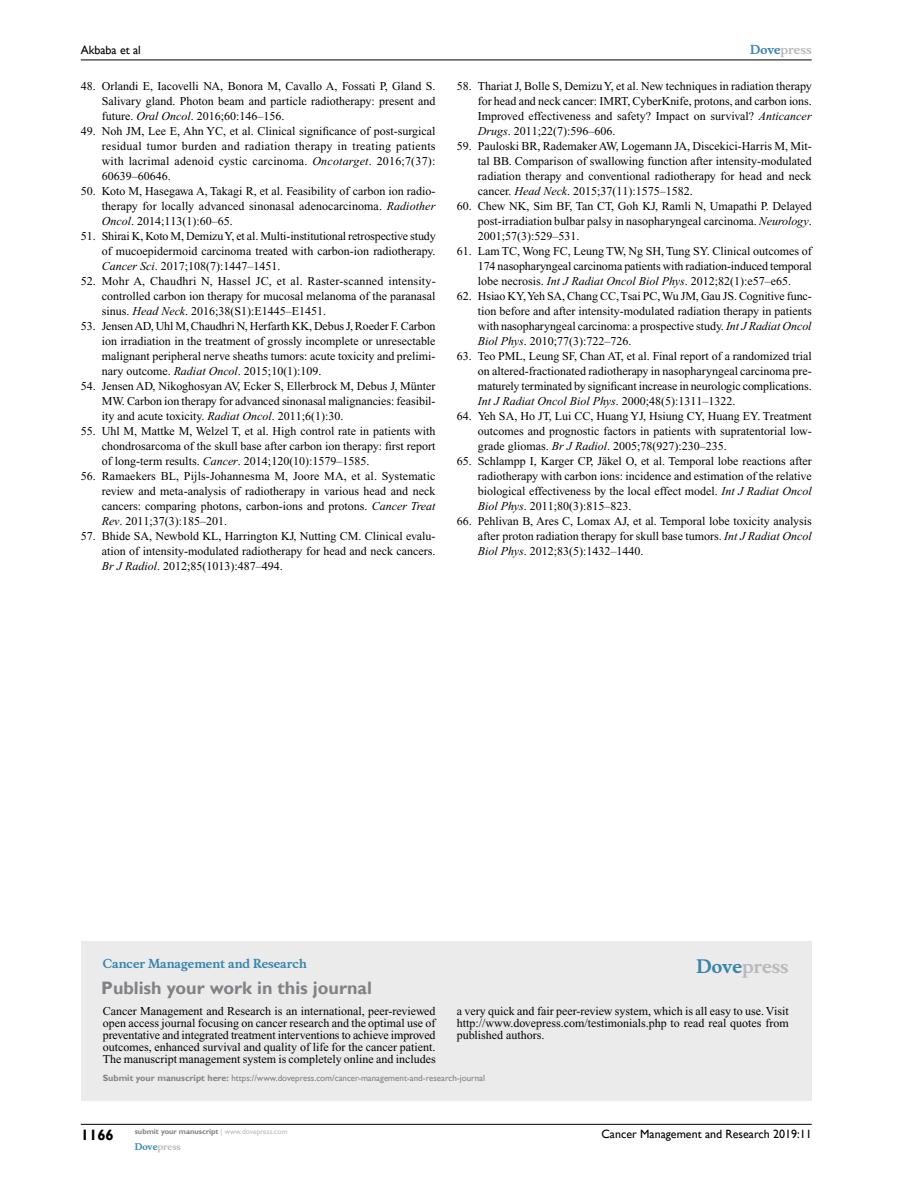
<style>
.page{position:relative;width:918px;height:1188px;background:#fff}
.page>*{position:absolute;margin:0;border:0;box-sizing:border-box;transform-origin:0 0}
.t1{font:700 18px "Gill Sans";color:#808285}
.t2{font:700 18px "Musee";color:#b8babc}
.t3{font:700 15px "Gill Sans";color:#000}
.t4{font:12px/15px "Times New Roman";color:#000;text-align:justify}
.t5{font:12px "Gill Sans";color:#000}
.t6{font:700 12px "Musee";color:#3785ad}
.t7{font:700 12px "Musee";color:#b8babc}
.t8{font:9px "Gill Sans";color:#808285}
.t9{font:700 9px "Musee";color:#b8babc}
.t10{font:700 7.5px "Gill Sans";color:#808285}
.s1{font-style:italic}
.s2{color:#3785ad}
.s3{font-weight:700}
.s4{font-weight:400;color:#b8babc}
</style>
<div class="page">
<div style="left:81px;top:941px;width:731px;height:160px;background:#ebebec"></div>
<hr style="left:81px;top:1124px;width:731px;height:1px;background:#000">
<hr style="left:81px;top:60px;width:731px;height:1px;background:#000">
<p class="t5" style="left:81px;top:43px;width:62px">Akbaba et al</p>
<p class="t4" style="left:102px;top:79px;width:335px;text-indent:-21px">48. Orlandi E, Iacovelli NA, Bonora M, Cavallo A, Fossati P, Gland S.<br>Salivary gland. Photon beam and particle radiotherapy: present and future. <span class="s1">Oral Oncol</span>. 2016;60:146–156.</p>
<p class="t4" style="left:102px;top:124px;width:335px;text-indent:-21px">49. Noh JM, Lee E, Ahn YC, et al. Clinical significance of post-surgical residual tumor burden and radiation therapy in treating patients with lacrimal adenoid cystic carcinoma. <span class="s1">Oncotarget</span>. 2016;7(37):<br>60639–60646.</p>
<p class="t4" style="left:102px;top:184px;width:335px;text-indent:-21px">50. Koto M, Hasegawa A, Takagi R, et al. Feasibility of carbon ion radio&shy;therapy for locally advanced sinonasal adenocarcinoma. <span class="s1">Radiother Oncol</span>. 2014;113(1):60–65.</p>
<p class="t4" style="left:102px;top:229px;width:336px;text-indent:-21px">51. Shirai K, Koto M, Demizu Y, et al. Multi-institutional retrospective study of mucoepidermoid carcinoma treated with carbon-ion radiotherapy.<br><span class="s1">Cancer Sci</span>. 2017;108(7):1447–1451.</p>
<p class="t4" style="left:102px;top:274px;width:335px;text-indent:-21px">52. Mohr A, Chaudhri N, Hassel JC, et al. Raster-scanned intensity&shy;controlled carbon ion therapy for mucosal melanoma of the paranasal sinus. <span class="s1">Head Neck</span>. 2016;38(S1):E1445–E1451.</p>
<p class="t4" style="left:102px;top:319px;width:335px;text-indent:-21px">53. Jensen AD, Uhl M, Chaudhri N, Herfarth KK, Debus J, Roeder F. Carbon ion irradiation in the treatment of grossly incomplete or unresectable malignant peripheral nerve sheaths tumors: acute toxicity and prelimi&shy;nary outcome. <span class="s1">Radiat Oncol</span>. 2015;10(1):109.</p>
<p class="t4" style="left:102px;top:379px;width:335px;text-indent:-21px">54. Jensen AD, Nikoghosyan AV, Ecker S, Ellerbrock M, Debus J, Münter MW. Carbon ion therapy for advanced sinonasal malignancies: feasibil&shy;ity and acute toxicity. <span class="s1">Radiat Oncol</span>. 2011;6(1):30.</p>
<p class="t4" style="left:102px;top:424px;width:335px;text-indent:-21px">55. Uhl M, Mattke M, Welzel T, et al. High control rate in patients with chondrosarcoma of the skull base after carbon ion therapy: first report of long-term results. <span class="s1">Cancer</span>. 2014;120(10):1579–1585.</p>
<p class="t4" style="left:102px;top:469px;width:335px;text-indent:-21px">56. Ramaekers BL, Pijls-Johannesma M, Joore MA, et al. Systematic review and meta-analysis of radiotherapy in various head and neck cancers: comparing photons, carbon-ions and protons. <span class="s1">Cancer Treat Rev</span>. 2011;37(3):185–201.</p>
<p class="t4" style="left:102px;top:529px;width:335px;text-indent:-21px">57. Bhide SA, Newbold KL, Harrington KJ, Nutting CM. Clinical evalu&shy;ation of intensity-modulated radiotherapy for head and neck cancers.<br><span class="s1">Br J Radiol</span>. 2012;85(1013):487–494.</p>
<p class="t7" style="left:750px;top:43px;width:63px"><span class="s2">Dove</span>press</p>
<p class="t4" style="left:478px;top:79px;width:335px;text-indent:-21px">58. Thariat J, Bolle S, Demizu Y, et al. New techniques in radiation therapy for head and neck cancer: IMRT, CyberKnife, protons, and carbon ions.<br>Improved effectiveness and safety? Impact on survival? <span class="s1">Anticancer Drugs</span>. 2011;22(7):596–606.</p>
<p class="t4" style="left:478px;top:139px;width:335px;text-indent:-21px">59. Pauloski BR, Rademaker AW, Logemann JA, Discekici-Harris M, Mit&shy;tal BB. Comparison of swallowing function after intensity-modulated radiation therapy and conventional radiotherapy for head and neck cancer. <span class="s1">Head Neck</span>. 2015;37(11):1575–1582.</p>
<p class="t4" style="left:478px;top:199px;width:335px;text-indent:-21px">60. Chew NK, Sim BF, Tan CT, Goh KJ, Ramli N, Umapathi P. Delayed post-irradiation bulbar palsy in nasopharyngeal carcinoma. <span class="s1">Neurology</span>.<br>2001;57(3):529–531.</p>
<p class="t4" style="left:478px;top:244px;width:335px;text-indent:-21px">61. Lam TC, Wong FC, Leung TW, Ng SH, Tung SY. Clinical outcomes of 174 nasopharyngeal carcinoma patients with radiation-induced temporal lobe necrosis. <span class="s1">Int J Radiat Oncol Biol Phys</span>. 2012;82(1):e57–e65.</p>
<p class="t4" style="left:478px;top:289px;width:335px;text-indent:-21px">62. Hsiao KY, Yeh SA, Chang CC, Tsai PC, Wu JM, Gau JS. Cognitive func&shy;tion before and after intensity-modulated radiation therapy in patients with nasopharyngeal carcinoma: a prospective study. <span class="s1">Int J Radiat Oncol Biol Phys</span>. 2010;77(3):722–726.</p>
<p class="t4" style="left:478px;top:349px;width:335px;text-indent:-21px">63. Teo PML, Leung SF, Chan AT, et al. Final report of a randomized trial on altered-fractionated radiotherapy in nasopharyngeal carcinoma pre&shy;maturely terminated by significant increase in neurologic complications.<br><span class="s1">Int J Radiat Oncol Biol Phys</span>. 2000;48(5):1311–1322.</p>
<p class="t4" style="left:478px;top:409px;width:335px;text-indent:-21px">64. Yeh SA, Ho JT, Lui CC, Huang YJ, Hsiung CY, Huang EY. Treatment outcomes and prognostic factors in patients with supratentorial low&shy;grade gliomas. <span class="s1">Br J Radiol</span>. 2005;78(927):230–235.</p>
<p class="t4" style="left:478px;top:454px;width:335px;text-indent:-21px">65. Schlampp I, Karger CP, Jäkel O, et al. Temporal lobe reactions after radiotherapy with carbon ions: incidence and estimation of the relative biological effectiveness by the local effect model. <span class="s1">Int J Radiat Oncol Biol Phys</span>. 2011;80(3):815–823.</p>
<p class="t4" style="left:478px;top:514px;width:335px;text-indent:-21px">66. Pehlivan B, Ares C, Lomax AJ, et al. Temporal lobe toxicity analysis after proton radiation therapy for skull base tumors. <span class="s1">Int J Radiat Oncol Biol Phys</span>. 2012;83(5):1432–1440.</p>
<p class="t6" style="left:103px;top:956px;width:206px">Cancer Management and Research</p>
<h1 class="t1" style="left:101px;top:977px;width:272px">Publish your work in this journal</h1>
<h1 class="t2" style="left:697px;top:955px;width:94px"><span class="s2">Dove</span>press</h1>
<p class="t4" style="left:103px;top:1005px;width:334px;line-height:12px">Cancer Management and Research is an international, peer-reviewed open access journal focusing on cancer research and the optimal use of preventative and integrated treatment interventions to achieve improved outcomes, enhanced survival and quality of life for the cancer patient.<br>The manuscript management system is completely online and includes</p>
<p class="t4" style="left:457px;top:1005px;width:333px;line-height:12px">a very quick and fair peer-review system, which is all easy to use. Visit http://www.dovepress.com/testimonials.php to read real quotes from published authors.</p>
<p class="t8" style="left:103px;top:1072px;width:384px"><span class="s3">Submit your manuscript here:</span> https://www.dovepress.com/cancer-management-and-research-journal</p>
<p class="t3" style="left:81px;top:1126px;width:35px">1166</p>
<p class="t10" style="left:135px;top:1127px;width:154px">submit your manuscript <span class="s4">| www.dovepress.com</span></p>
<p class="t9" style="left:135px;top:1141px;width:48px"><span class="s2">Dove</span>press</p>
<p class="t5" style="left:601px;top:1127px;width:212px">Cancer Management and Research 2019:11</p>
</div>
